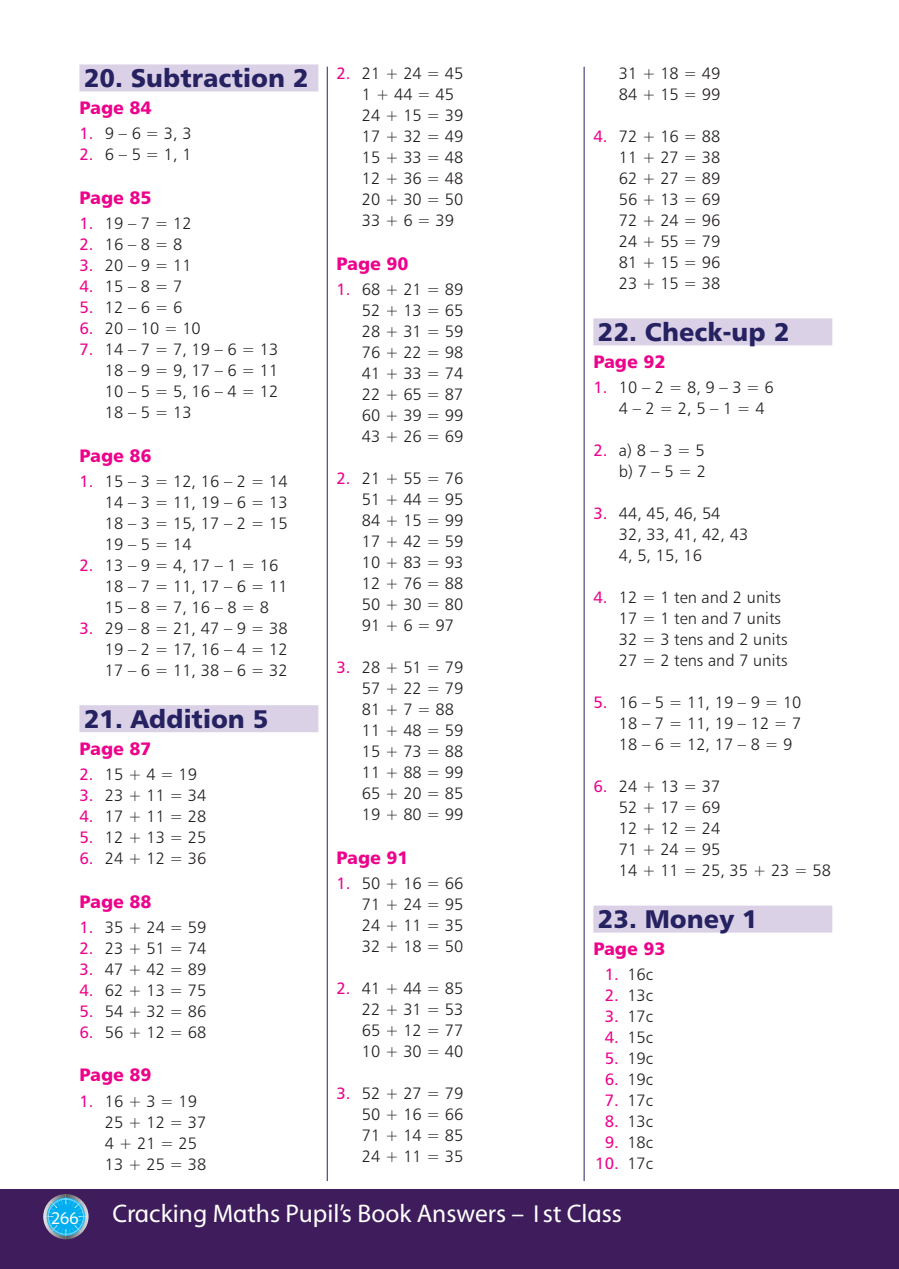
<style>
.page{position:relative;width:899px;height:1269px;background:#fff}
.page>*{position:absolute;margin:0;border:0;box-sizing:border-box;transform-origin:0 0}
.Questions_heading{font:25.5px "Humanist 777 BT Black B";color:#262261}
.t1{font:25.5px "GHI Myriad";color:#fff}
.Page_no{font:18px "Humanist 777 BT Black B";color:#ed028c}
.t2{font:18px "GHI Myriad";color:#fff}
.t3{font:16.5px/21px "Humanist 777 BT Light B";color:#231f20;text-align:justify}
.t4{font:16.5px "Humanist 777 BT Roman B";color:#ed028c}
.s1{font-family:"Humanist 777 BT Roman B";color:#ed028c}
.s2{font-family:"Humanist 777 BT Light B";color:#231f20}
</style>
<div class="page">
<div style="left:0;top:1189px;width:896px;height:80px;background:#3f1d5c"></div>
<hr style="left:896px;top:1189px;width:3px;height:80px;background:#3f1d5c">
<svg style="left:43px;top:1194px;width:46px;height:45px"></svg>
<div style="left:79px;top:64px;width:239px;height:27px;background:#dad1e7"></div>
<div style="left:79px;top:705px;width:239px;height:27px;background:#dad1e7"></div>
<div style="left:593px;top:318px;width:239px;height:27px;background:#dad1e7"></div>
<div style="left:593px;top:905px;width:239px;height:27px;background:#dad1e7"></div>
<hr style="left:327px;top:67px;width:1px;height:1114px;background:#262261">
<hr style="left:584px;top:67px;width:1px;height:1114px;background:#262261">
<p class="Questions_heading" style="left:84px;top:62px;width:226px">20. Subtraction 2</p>
<p class="Page_no" style="left:79px;top:96px;width:74px">Page 84</p>
<p class="t3" style="left:79px;top:123px;width:114px"><span class="s1">1.</span> 9 – 6 = 3, 3</p>
<p class="t3" style="left:79px;top:144px;width:114px"><span class="s1">2.</span> 6 – 5 = 1, 1</p>
<p class="Page_no" style="left:79px;top:186px;width:74px">Page 85</p>
<p class="t3" style="left:79px;top:212px;width:114px"><span class="s1">1.</span> 19 – 7 = 12</p>
<p class="t3" style="left:79px;top:233px;width:104px"><span class="s1">2.</span> 16 – 8 = 8</p>
<p class="t3" style="left:79px;top:254px;width:114px"><span class="s1">3.</span> 20 – 9 = 11</p>
<p class="t3" style="left:79px;top:275px;width:104px"><span class="s1">4.</span> 15 – 8 = 7</p>
<p class="t3" style="left:79px;top:296px;width:104px"><span class="s1">5.</span> 12 – 6 = 6</p>
<p class="t3" style="left:79px;top:317px;width:123px"><span class="s1">6.</span> 20 – 10 = 10</p>
<p class="t3" style="left:105px;top:338px;width:175px;text-indent:-26px"><span class="s1">7.</span> 14 – 7 = 7, 19 – 6 = 13<br>18 – 9 = 9, 17 – 6 = 11<br>10 – 5 = 5, 16 – 4 = 12<br>18 – 5 = 13</p>
<p class="Page_no" style="left:79px;top:444px;width:74px">Page 86</p>
<p class="t3" style="left:79px;top:470px;width:210px;text-align:right"><span class="s1">1.</span> 15 – 3 = 12, 16 – 2 = 14<br>14 – 3 = 11, 19 – 6 = 13</p>
<p class="t3" style="left:105px;top:512px;width:184px">18 – 3 = 15, 17 – 2 = 15<br>19 – 5 = 14</p>
<p class="t3" style="left:105px;top:554px;width:184px;text-align:left;text-indent:-26px"><span class="s1">2.</span> 13 – 9 = 4, 17 – 1 = 16<br>18 – 7 = 11, 17 – 6 = 11<br>15 – 8 = 7, 16 – 8 = 8</p>
<p class="t3" style="left:105px;top:617px;width:184px;text-indent:-26px"><span class="s1">3.</span> 29 – 8 = 21, 47 – 9 = 38<br>19 – 2 = 17, 16 – 4 = 12<br>17 – 6 = 11, 38 – 6 = 32</p>
<p class="Questions_heading" style="left:84px;top:702px;width:186px">21. Addition 5</p>
<p class="Page_no" style="left:79px;top:737px;width:74px">Page 87</p>
<p class="t3" style="left:79px;top:763px;width:119px"><span class="s1">2.</span> 15 + 4 = 19</p>
<p class="t3" style="left:79px;top:784px;width:128px"><span class="s1">3.</span> 23 + 11 = 34</p>
<p class="t3" style="left:79px;top:805px;width:128px"><span class="s1">4.</span> 17 + 11 = 28</p>
<p class="t3" style="left:79px;top:826px;width:128px"><span class="s1">5.</span> 12 + 13 = 25</p>
<p class="t3" style="left:79px;top:847px;width:128px"><span class="s1">6.</span> 24 + 12 = 36</p>
<p class="Page_no" style="left:79px;top:889px;width:74px">Page 88</p>
<p class="t3" style="left:79px;top:916px;width:128px"><span class="s1">1.</span> 35 + 24 = 59</p>
<p class="t3" style="left:79px;top:937px;width:128px"><span class="s1">2.</span> 23 + 51 = 74</p>
<p class="t3" style="left:79px;top:958px;width:128px"><span class="s1">3.</span> 47 + 42 = 89</p>
<p class="t3" style="left:79px;top:979px;width:128px"><span class="s1">4.</span> 62 + 13 = 75</p>
<p class="t3" style="left:79px;top:1000px;width:128px"><span class="s1">5.</span> 54 + 32 = 86</p>
<p class="t3" style="left:79px;top:1021px;width:128px"><span class="s1">6.</span> 56 + 12 = 68</p>
<p class="Page_no" style="left:79px;top:1063px;width:74px">Page 89</p>
<p class="t3" style="left:79px;top:1090px;width:119px"><span class="s1">1.</span> 16 + 3 = 19</p>
<p class="t3" style="left:105px;top:1111px;width:103px">25 + 12 = 37</p>
<p class="t3" style="left:105px;top:1132px;width:94px">4 + 21 = 25</p>
<p class="t3" style="left:105px;top:1153px;width:103px">13 + 25 = 38</p>
<p class="t3" style="left:336px;top:63px;width:128px"><span class="s1">2.</span> 21 + 24 = 45</p>
<p class="t3" style="left:362px;top:84px;width:94px">1 + 44 = 45</p>
<p class="t3" style="left:362px;top:105px;width:103px">24 + 15 = 39<br>17 + 32 = 49<br>15 + 33 = 48<br>12 + 36 = 48<br>20 + 30 = 50</p>
<p class="t3" style="left:362px;top:210px;width:94px">33 + 6 = 39</p>
<p class="Page_no" style="left:336px;top:252px;width:74px">Page 90</p>
<p class="t3" style="left:362px;top:278px;width:103px;text-indent:-26px"><span class="s1">1.</span> 68 + 21 = 89<br>52 + 13 = 65<br>28 + 31 = 59<br>76 + 22 = 98<br>41 + 33 = 74<br>22 + 65 = 87<br>60 + 39 = 99</p>
<p class="t3" style="left:362px;top:425px;width:103px">43 + 26 = 69</p>
<p class="t3" style="left:362px;top:467px;width:103px;text-indent:-26px"><span class="s1">2.</span> 21 + 55 = 76<br>51 + 44 = 95<br>84 + 15 = 99<br>17 + 42 = 59<br>10 + 83 = 93<br>12 + 76 = 88<br>50 + 30 = 80</p>
<p class="t3" style="left:362px;top:614px;width:94px">91 + 6 = 97</p>
<p class="t3" style="left:336px;top:656px;width:128px;text-align:right"><span class="s1">3.</span> 28 + 51 = 79<br>57 + 22 = 79</p>
<p class="t3" style="left:362px;top:698px;width:94px">81 + 7 = 88</p>
<p class="t3" style="left:362px;top:719px;width:103px">11 + 48 = 59<br>15 + 73 = 88<br>11 + 88 = 99<br>65 + 20 = 85<br>19 + 80 = 99</p>
<p class="Page_no" style="left:336px;top:845px;width:74px">Page 91</p>
<p class="t3" style="left:362px;top:872px;width:103px;text-indent:-26px"><span class="s1">1.</span> 50 + 16 = 66<br>71 + 24 = 95<br>24 + 11 = 35</p>
<p class="t3" style="left:362px;top:935px;width:103px">32 + 18 = 50</p>
<p class="t3" style="left:362px;top:977px;width:103px;text-indent:-26px"><span class="s1">2.</span> 41 + 44 = 85<br>22 + 31 = 53<br>65 + 12 = 77</p>
<p class="t3" style="left:362px;top:1040px;width:103px">10 + 30 = 40</p>
<p class="t3" style="left:362px;top:1082px;width:103px;text-indent:-26px"><span class="s1">3.</span> 52 + 27 = 79<br>50 + 16 = 66<br>71 + 14 = 85<br>24 + 11 = 35</p>
<p class="t3" style="left:619px;top:63px;width:103px">31 + 18 = 49</p>
<p class="t3" style="left:619px;top:84px;width:103px">84 + 15 = 99</p>
<p class="t3" style="left:619px;top:126px;width:103px;text-indent:-26px"><span class="s1">4.</span> 72 + 16 = 88<br>11 + 27 = 38<br>62 + 27 = 89<br>56 + 13 = 69<br>72 + 24 = 96<br>24 + 55 = 79<br>81 + 15 = 96</p>
<p class="t3" style="left:619px;top:273px;width:103px">23 + 15 = 38</p>
<p class="Questions_heading" style="left:597px;top:316px;width:193px">22. Check-up 2</p>
<p class="Page_no" style="left:593px;top:350px;width:74px">Page 92</p>
<p class="t3" style="left:619px;top:377px;width:156px;text-indent:-26px"><span class="s1">1.</span> 10 – 2 = 8, 9 – 3 = 6<br>4 – 2 = 2, 5 – 1 = 4</p>
<p class="t3" style="left:593px;top:440px;width:113px"><span class="s1">2.</span> a) 8 – 3 = 5</p>
<p class="t3" style="left:619px;top:461px;width:89px">b) 7 – 5 = 2</p>
<p class="t3" style="left:593px;top:503px;width:129px"><span class="s1">3.</span> 44, 45, 46, 54</p>
<p class="t3" style="left:619px;top:524px;width:131px">32, 33, 41, 42, 43</p>
<p class="t3" style="left:619px;top:545px;width:85px">4, 5, 15, 16</p>
<p class="t3" style="left:593px;top:587px;width:189px"><span class="s1">4.</span> 12 = 1 ten and 2 units</p>
<p class="t3" style="left:619px;top:608px;width:164px">17 = 1 ten and 7 units</p>
<p class="t3" style="left:619px;top:629px;width:170px">32 = 3 tens and 2 units</p>
<p class="t3" style="left:619px;top:650px;width:170px">27 = 2 tens and 7 units</p>
<p class="t3" style="left:619px;top:692px;width:184px;text-indent:-26px"><span class="s1">5.</span> 16 – 5 = 11, 19 – 9 = 10<br>18 – 7 = 11, 19 – 12 = 7<br>18 – 6 = 12, 17 – 8 = 9</p>
<p class="t3" style="left:619px;top:776px;width:214px;text-align:left;text-indent:-26px"><span class="s1">6.</span> 24 + 13 = 37<br>52 + 17 = 69<br>12 + 12 = 24<br>71 + 24 = 95<br>14 + 11 = 25, 35 + 23 = 58</p>
<p class="Questions_heading" style="left:597px;top:903px;width:162px">23. Money 1</p>
<p class="Page_no" style="left:593px;top:937px;width:74px">Page 93</p>
<p class="t3" style="left:604px;top:964px;width:50px"><span class="s1">1.</span> 16c</p>
<p class="t3" style="left:604px;top:985px;width:50px"><span class="s1">2.</span> 13c</p>
<p class="t3" style="left:604px;top:1006px;width:50px"><span class="s1">3.</span> 17c</p>
<p class="t3" style="left:604px;top:1027px;width:50px"><span class="s1">4.</span> 15c</p>
<p class="t3" style="left:604px;top:1048px;width:50px"><span class="s1">5.</span> 19c</p>
<p class="t3" style="left:604px;top:1069px;width:50px"><span class="s1">6.</span> 19c</p>
<p class="t3" style="left:604px;top:1090px;width:50px"><span class="s1">7.</span> 17c</p>
<p class="t3" style="left:604px;top:1111px;width:50px"><span class="s1">8.</span> 13c</p>
<p class="t3" style="left:604px;top:1132px;width:50px"><span class="s1">9.</span> 18c</p>
<p class="t4" style="left:595px;top:1153px;width:59px">10. <span class="s2">17c</span></p>
<p class="t2" style="left:51px;top:1208px;width:29px">266</p>
<h1 class="t1" style="left:112px;top:1200px;width:511px">Cracking Maths Pupil’s Book Answers – 1st Class</h1>
</div>
